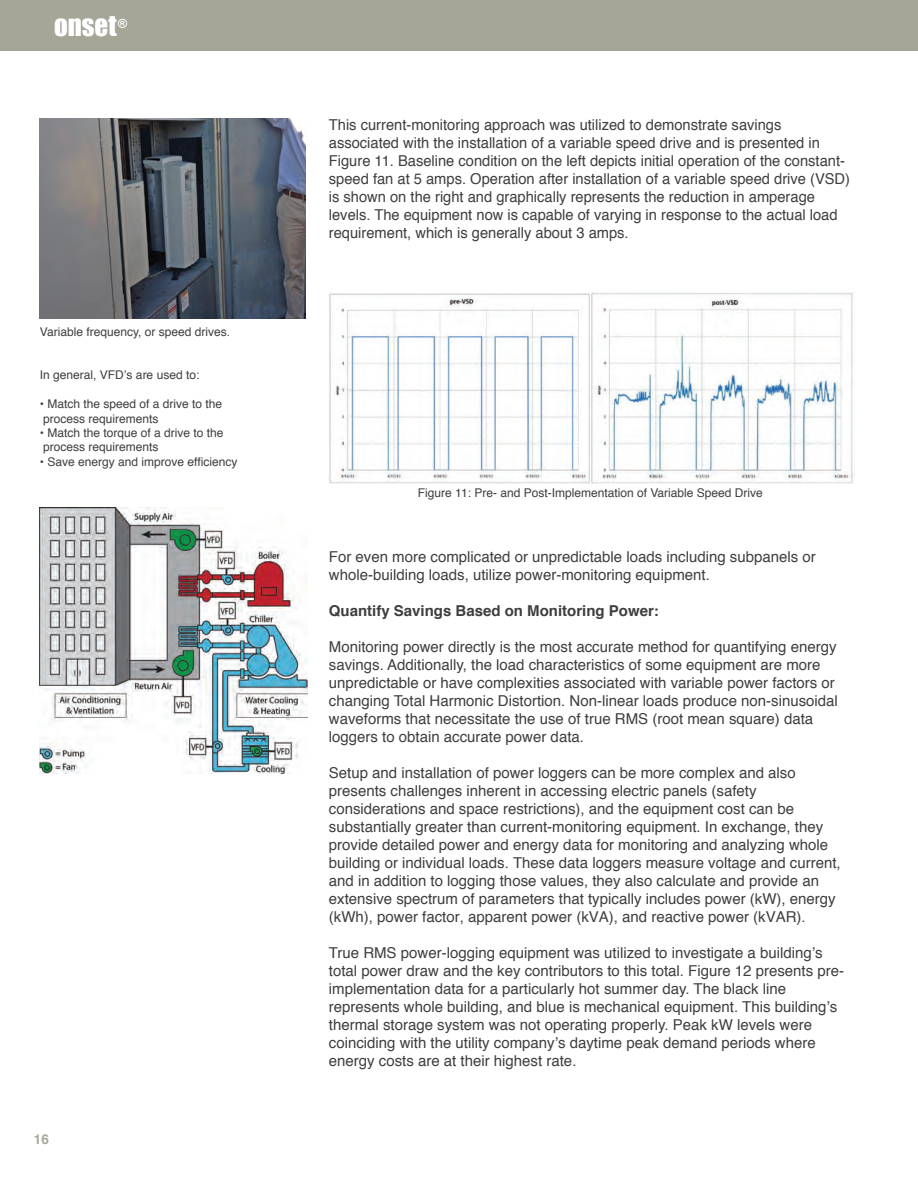
<style>
.page{position:relative;width:918px;height:1188px;background:#fff}
.page>*{position:absolute;margin:0;border:0;box-sizing:border-box;transform-origin:0 0}
.t1{font:27px "Impact";color:#fff}
.t2{font:15px/18px "Helvetica";color:#3e3e3f}
.t3{font:700 15px "Helvetica";color:#3e3e3f}
.t4{font:700 13.5px "Helvetica";color:#a6a698}
.t5{font:12px "Helvetica";color:#3e3e3f}
</style>
<div class="page">
<div style="left:0;top:0;width:918px;height:51px;background:#a6a698"></div>
<img style="left:328px;top:293px;width:526px;height:191px">
<img style="left:39px;top:119px;width:266px;height:199px">
<img style="left:40px;top:508px;width:268px;height:265px">
<p class="t1" style="left:54px;top:9px;width:75px">ONSET<sup>®</sup></p>
<p class="t5" style="left:40px;top:323px;width:192px">Variable frequency, or speed drives.</p>
<p class="t5" style="left:40px;top:366px;width:161px">In general, VFD’s are used to:</p>
<p class="t5" style="left:40px;top:395px;width:184px">• Match the speed of a drive to the</p>
<p class="t5" style="left:43px;top:409px;width:117px">process requirements</p>
<p class="t5" style="left:40px;top:424px;width:185px">• Match the torque of a drive to the</p>
<p class="t5" style="left:43px;top:438px;width:117px">process requirements</p>
<p class="t5" style="left:40px;top:452px;width:199px">• Save energy and improve efficiency</p>
<p class="t4" style="left:34px;top:1128px;width:17px">16</p>
<p class="t2" style="left:329px;top:116px;width:523px">This current-monitoring approach was utilized to demonstrate savings associated with the installation of a variable speed drive and is presented in Figure 11. Baseline condition on the left depicts initial operation of the constant&shy;speed fan at 5 amps. Operation after installation of a variable speed drive (VSD) is shown on the right and graphically represents the reduction in amperage levels. The equipment now is capable of varying in response to the actual load requirement, which is generally about 3 amps.</p>
<p class="t5" style="left:418px;top:484px;width:347px">Figure 11: Pre- and Post-Implementation of Variable Speed Drive</p>
<p class="t2" style="left:329px;top:548px;width:488px">For even more complicated or unpredictable loads including subpanels or whole-building loads, utilize power-monitoring equipment.</p>
<p class="t3" style="left:329px;top:599px;width:332px">Quantify Savings Based on Monitoring Power:</p>
<p class="t2" style="left:329px;top:638px;width:511px">Monitoring power directly is the most accurate method for quantifying energy savings. Additionally, the load characteristics of some equipment are more unpredictable or have complexities associated with variable power factors or changing Total Harmonic Distortion. Non-linear loads produce non-sinusoidal waveforms that necessitate the use of true RMS (root mean square) data loggers to obtain accurate power data.</p>
<p class="t2" style="left:329px;top:764px;width:513px">Setup and installation of power loggers can be more complex and also presents challenges inherent in accessing electric panels (safety considerations and space restrictions), and the equipment cost can be substantially greater than current-monitoring equipment. In exchange, they provide detailed power and energy data for monitoring and analyzing whole building or individual loads. These data loggers measure voltage and current, and in addition to logging those values, they also calculate and provide an extensive spectrum of parameters that typically includes power (kW), energy (kWh), power factor, apparent power (kVA), and reactive power (kVAR).</p>
<p class="t2" style="left:329px;top:944px;width:517px">True RMS power-logging equipment was utilized to investigate a building’s total power draw and the key contributors to this total. Figure 12 presents pre&shy;implementation data for a particularly hot summer day. The black line represents whole building, and blue is mechanical equipment. This building’s thermal storage system was not operating properly. Peak kW levels were coinciding with the utility company’s daytime peak demand periods where energy costs are at their highest rate.</p>
</div>
